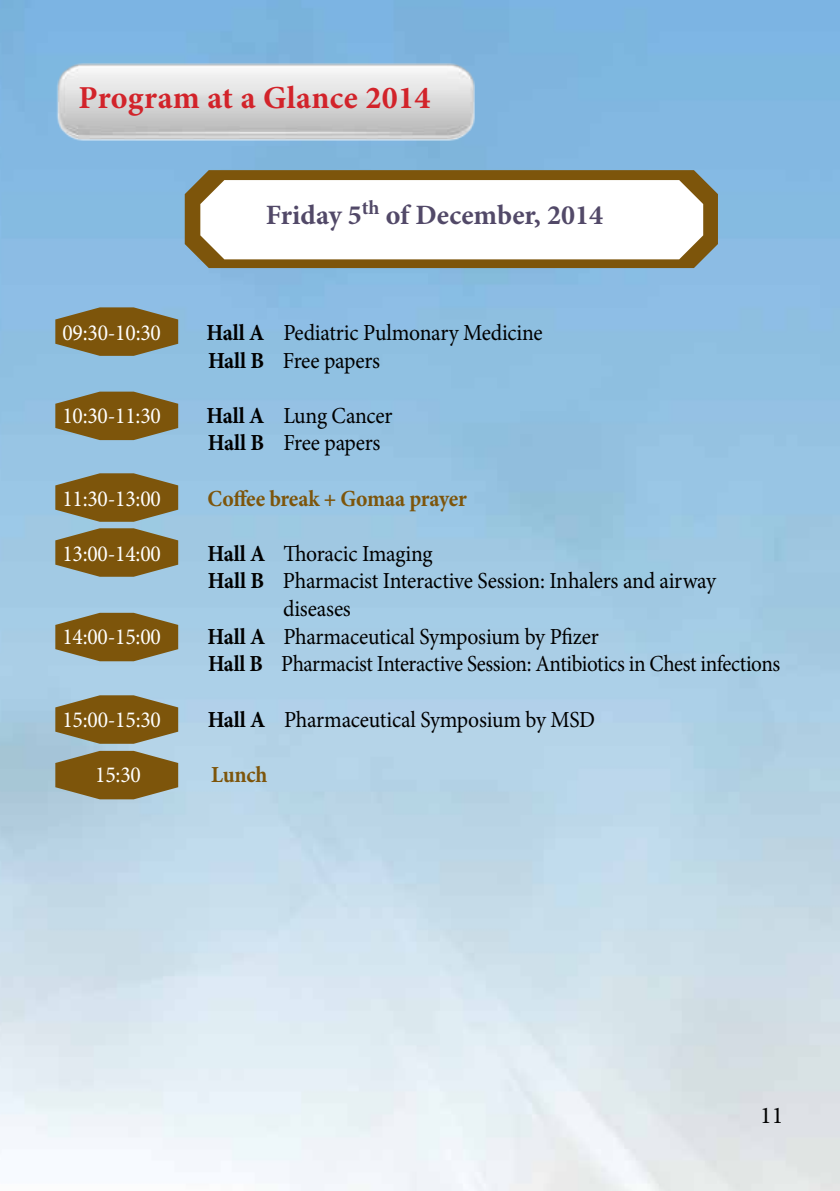
<style>
.page{position:relative;width:840px;height:1191px;background:#fff}
.page>*{position:absolute;margin:0;border:0;box-sizing:border-box;transform-origin:0 0}
.t1{font:700 32px "Minion Pro";letter-spacing:.01em;color:#d2232a}
.t2{font:700 28px "Minion Pro";color:#524968}
.t3{font:24px "Minion Pro";color:#000}
.t4{font:23px/27.6px "Minion Pro";letter-spacing:-.015em;color:#000;scale:.94 1}
.t5{font:23px "Minion Pro";letter-spacing:-.01em;color:#fff;scale:.94 1}
.t6{font:700 23px "Minion Pro";letter-spacing:-.01em;color:#7d550b;scale:.94 1}
.s1{font-weight:700}
</style>
<div class="page">
<img style="left:0;top:0;width:839px;height:1191px">
<svg style="left:185px;top:170px;width:532px;height:98px;background:#7f6022"></svg>
<svg style="left:200px;top:180px;width:502px;height:79px"></svg>
<svg style="left:55px;top:307px;width:123px;height:49px;background:#806934"></svg>
<svg style="left:55px;top:391px;width:123px;height:49px;background:#816934"></svg>
<svg style="left:55px;top:473px;width:123px;height:49px;background:#826a34"></svg>
<svg style="left:55px;top:528px;width:123px;height:49px;background:#836b34"></svg>
<svg style="left:55px;top:695px;width:123px;height:49px;background:#866c34"></svg>
<svg style="left:55px;top:613px;width:123px;height:48px;background:#846a31"></svg>
<svg style="left:55px;top:751px;width:123px;height:48px;background:#856a30"></svg>
<img style="left:56px;top:56px;width:422px;height:88px">
<h1 class="t1" style="left:79px;top:75px;width:353px">Program at a Glance 2014</h1>
<p class="t2" style="left:266px;top:196px;width:338px">Friday 5<sup>th</sup> of December, 2014</p>
<p class="t5" style="left:62px;top:317px;width:106px">09:30-10:30</p>
<p class="t4" style="left:206px;top:319px;width:359px"><span class="s1">Hall A</span> Pediatric Pulmonary Medicine<br><span class="s1">Hall B</span> Free papers</p>
<p class="t5" style="left:62px;top:400px;width:106px">10:30-11:30</p>
<p class="t4" style="left:206px;top:402px;width:199px"><span class="s1">Hall A</span> Lung Cancer<br><span class="s1">Hall B</span> Free papers</p>
<p class="t5" style="left:62px;top:483px;width:106px">11:30-13:00</p>
<p class="t6" style="left:207px;top:482px;width:277px">Coffee break + Gomaa prayer</p>
<p class="t5" style="left:62px;top:538px;width:106px">13:00-14:00</p>
<p class="t4" style="left:207px;top:540px;width:241px"><span class="s1">Hall A</span> Thoracic Imaging</p>
<p class="t4" style="left:208px;top:567px;width:541px"><span class="s1">Hall B</span> Pharmacist Interactive Session: Inhalers and airway</p>
<p class="t4" style="left:283px;top:595px;width:74px">diseases</p>
<p class="t5" style="left:62px;top:621px;width:106px">14:00-15:00</p>
<p class="t4" style="left:207px;top:622px;width:610px"><span class="s1">Hall A</span> Pharmaceutical Symposium by Pfizer<br><span class="s1">Hall B</span> Pharmacist Interactive Session: Antibiotics in Chest infections</p>
<p class="t5" style="left:62px;top:704px;width:106px">15:00-15:30</p>
<p class="t4" style="left:207px;top:705px;width:413px"><span class="s1">Hall A</span> Pharmaceutical Symposium by MSD</p>
<p class="t5" style="left:95px;top:759px;width:50px">15:30</p>
<p class="t6" style="left:211px;top:758px;width:61px">Lunch</p>
<p class="t3" style="left:759px;top:1099px;width:25px">11</p>
</div>
